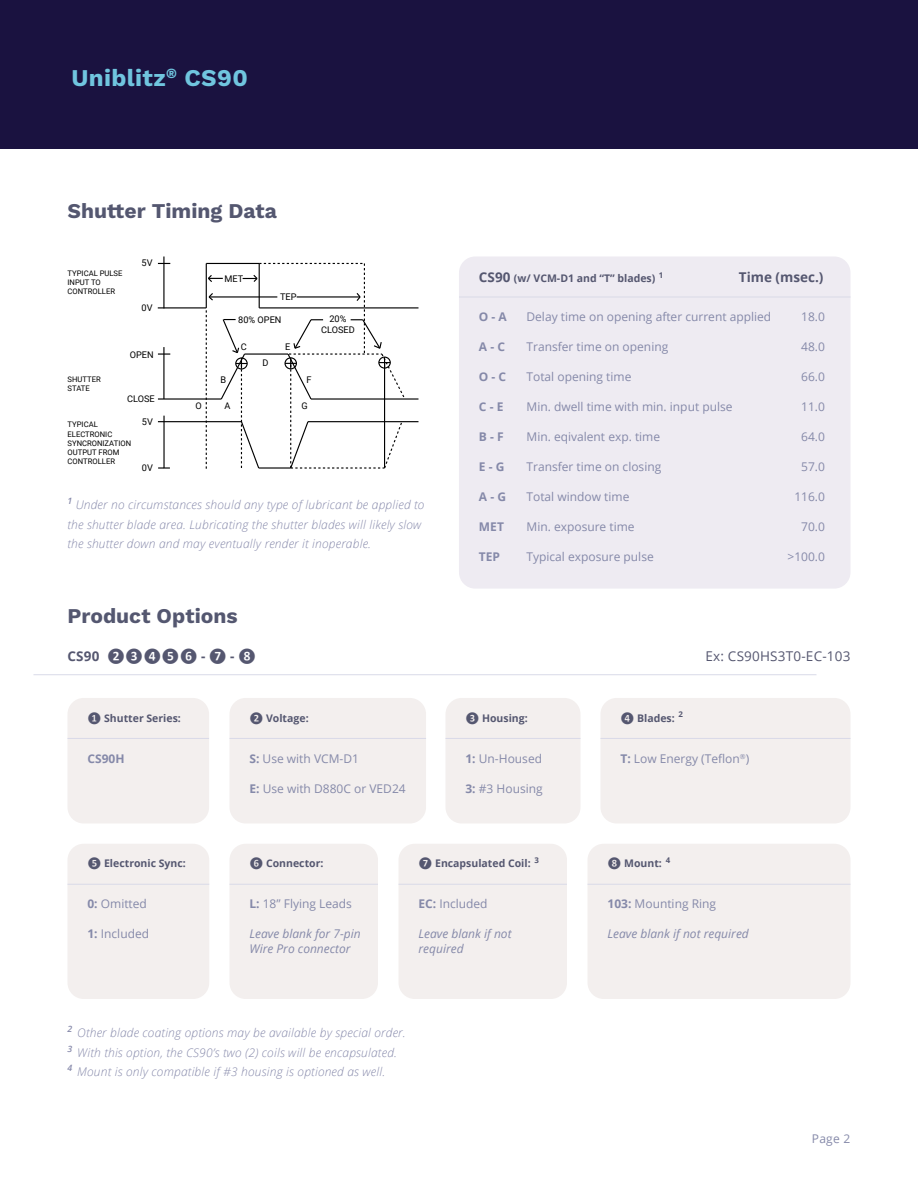
<style>
.page{position:relative;width:918px;height:1188px;background:#fff}
.page>*{position:absolute;margin:0;border:0;box-sizing:border-box;transform-origin:0 0}
.t1{font:700 24px "Work Sans";letter-spacing:.015em;color:#70c5df}
.t2{font:700 21px "Work Sans";color:#545770}
.t3{font:13.5px "Open Sans";letter-spacing:.015em;color:#555770}
.t4{font:700 13.5px "Calibri";letter-spacing:.015em;color:#555770}
.t5{font:700 13.5px "Open Sans";color:#555770}
.t6{font:12px "Open Sans";color:#8589a9}
.t7{font:italic 300 12px/19.5px "Open Sans";letter-spacing:.015em;color:#8689aa}
.t8{font:italic 12px/15px "Open Sans";color:#8589a9}
.t9{font:700 12px "Open Sans";color:#8589a9}
.t10{font:700 10.5px "Open Sans";color:#555770}
.t11{font:9.15px/10.9px "Roboto";color:#000;text-align:center}
.t12{font:700 7.8px "Open Sans";color:#555770}
.t13{font:7.65px/9.1px "Roboto";color:#000}
.s1{font-size:13.5px}
.s2{font-family:"Open Sans"}
.s3{font-family:"Calibri"}
.s4{font-weight:700}
</style>
<div class="page">
<div style="left:0;top:0;width:918px;height:148px;background:#1a1240"></div>
<div style="left:459px;top:256px;width:391px;height:333px;background:#eeebf2;border-radius:16px"></div>
<div style="left:67px;top:698px;width:142px;height:125px;background:#f3efee;border-radius:16px"></div>
<div style="left:67px;top:844px;width:142px;height:155px;background:#f3efee;border-radius:16px"></div>
<div style="left:230px;top:698px;width:196px;height:125px;background:#f3efee;border-radius:16px"></div>
<div style="left:230px;top:844px;width:148px;height:155px;background:#f3efee;border-radius:16px"></div>
<div style="left:445px;top:698px;width:135px;height:125px;background:#f3efee;border-radius:16px"></div>
<div style="left:399px;top:844px;width:168px;height:155px;background:#f3efee;border-radius:16px"></div>
<div style="left:588px;top:844px;width:263px;height:155px;background:#f3efee;border-radius:16px"></div>
<div style="left:600px;top:698px;width:250px;height:125px;background:#f3efee;border-radius:16px"></div>
<hr style="left:459px;top:297px;width:391px;height:1px;background:#d9dae8">
<hr style="left:68px;top:738px;width:141px;height:1px;background:#d9dae8">
<hr style="left:68px;top:884px;width:141px;height:1px;background:#d9dae8">
<hr style="left:230px;top:738px;width:196px;height:1px;background:#d9dae8">
<hr style="left:230px;top:884px;width:148px;height:1px;background:#d9dae8">
<hr style="left:446px;top:738px;width:134px;height:1px;background:#d9dae8">
<hr style="left:399px;top:884px;width:168px;height:1px;background:#d9dae8">
<hr style="left:588px;top:884px;width:262px;height:1px;background:#d9dae8">
<hr style="left:600px;top:738px;width:250px;height:1px;background:#d9dae8">
<hr style="left:33px;top:674px;width:783px;height:1px;background:#d9dae8">
<hr style="left:158px;top:307px;width:48px;height:1px;background:#000">
<hr style="left:259px;top:307px;width:159px;height:1px;background:#000">
<hr style="left:158px;top:398px;width:63px;height:2px;background:#000">
<hr style="left:311px;top:398px;width:107px;height:2px;background:#000">
<hr style="left:163px;top:347px;width:2px;height:52px;background:#000">
<svg style="left:158px;top:353px;width:12px;height:2px"></svg>
<hr style="left:163px;top:257px;width:2px;height:51px;background:#000">
<svg style="left:158px;top:467px;width:12px;height:2px"></svg>
<hr style="left:163px;top:416px;width:2px;height:52px;background:#000">
<hr style="left:158px;top:421px;width:83px;height:1px;background:#000">
<hr style="left:308px;top:421px;width:110px;height:1px;background:#000">
<svg style="left:206px;top:263px;width:200px;height:206px"></svg>
<h1 class="t1" style="left:71px;top:64px;width:178px">Uniblitz<sup>®</sup> CS90</h1>
<h2 class="t2" style="left:68px;top:199px;width:211px">Shutter Timing Data</h2>
<p class="t13" style="left:68px;top:268px;width:56px">TYPICAL PULSE<br>INPUT TO<br>CONTROLLER</p>
<p class="t11" style="left:142px;top:256px;width:13px">5V</p>
<p class="t11" style="left:142px;top:302px;width:13px">0V</p>
<p class="t11" style="left:130px;top:349px;width:25px">OPEN</p>
<p class="t11" style="left:225px;top:273px;width:20px">MET</p>
<p class="t11" style="left:238px;top:314px;width:45px">80% OPEN</p>
<p class="t11" style="left:241px;top:341px;width:7px">C</p>
<p class="t11" style="left:285px;top:341px;width:7px">E</p>
<p class="t11" style="left:280px;top:291px;width:18px">TEP</p>
<p class="t11" style="left:263px;top:357px;width:8px">D</p>
<p class="t11" style="left:321px;top:313px;width:35px">20%<br>CLOSED</p>
<p class="t13" style="left:68px;top:374px;width:35px">SHUTTER<br>STATE</p>
<p class="t13" style="left:68px;top:420px;width:65px">TYPICAL<br>ELECTRONIC<br>SYNCRONIZATION<br>OUTPUT FROM<br>CONTROLLER</p>
<p class="t7" style="left:68px;top:495px;width:359px"><sup>1</sup> Under no circumstances should any type of lubricant be applied to the shutter blade area. Lubricating the shutter blades will likely slow the shutter down and may eventually render it inoperable.</p>
<p class="t11" style="left:221px;top:374px;width:7px">B</p>
<p class="t11" style="left:306px;top:374px;width:7px">F</p>
<p class="t11" style="left:127px;top:392px;width:29px">CLOSE</p>
<p class="t11" style="left:225px;top:400px;width:7px">A</p>
<p class="t11" style="left:301px;top:400px;width:8px">G</p>
<p class="t11" style="left:196px;top:400px;width:8px">O</p>
<p class="t11" style="left:142px;top:416px;width:13px">5V</p>
<p class="t11" style="left:142px;top:462px;width:13px">0V</p>
<h2 class="t2" style="left:68px;top:604px;width:172px">Product Options</h2>
<p class="t10" style="left:479px;top:271px;width:186px"><span class="s1">CS90</span> (w/ VCM-D1 and “T” blades) <sup>1</sup></p>
<p class="t5" style="left:739px;top:268px;width:86px">Time (msec.)</p>
<p class="t9" style="left:479px;top:308px;width:29px">O - A</p>
<p class="t9" style="left:479px;top:338px;width:28px">A - C</p>
<p class="t9" style="left:479px;top:368px;width:29px">O - C</p>
<p class="t9" style="left:479px;top:398px;width:26px">C - E</p>
<p class="t9" style="left:479px;top:428px;width:26px">B - F</p>
<p class="t9" style="left:479px;top:458px;width:27px">E - G</p>
<p class="t9" style="left:479px;top:488px;width:29px">A - G</p>
<p class="t9" style="left:479px;top:518px;width:26px">MET</p>
<p class="t9" style="left:479px;top:548px;width:23px">TEP</p>
<p class="t6" style="left:527px;top:309px;width:246px">Delay time on opening after current applied</p>
<p class="t6" style="left:527px;top:339px;width:143px">Transfer time on opening</p>
<p class="t6" style="left:527px;top:369px;width:106px">Total opening time</p>
<p class="t6" style="left:527px;top:399px;width:208px">Min. dwell time with min. input pulse</p>
<p class="t6" style="left:527px;top:429px;width:135px">Min. eqivalent exp. time</p>
<p class="t6" style="left:527px;top:459px;width:136px">Transfer time on closing</p>
<p class="t6" style="left:527px;top:489px;width:104px">Total window time</p>
<p class="t6" style="left:527px;top:519px;width:110px">Min. exposure time</p>
<p class="t6" style="left:527px;top:549px;width:129px">Typical exposure pulse</p>
<p class="t6" style="left:801px;top:309px;width:25px">18.0</p>
<p class="t6" style="left:801px;top:339px;width:25px">48.0</p>
<p class="t6" style="left:801px;top:369px;width:25px">66.0</p>
<p class="t6" style="left:801px;top:399px;width:25px">11.0</p>
<p class="t6" style="left:801px;top:429px;width:25px">64.0</p>
<p class="t6" style="left:801px;top:459px;width:25px">57.0</p>
<p class="t6" style="left:794px;top:489px;width:32px">116.0</p>
<p class="t6" style="left:801px;top:519px;width:25px">70.0</p>
<p class="t6" style="left:788px;top:549px;width:39px">&gt;100.0</p>
<p class="t4" style="left:68px;top:647px;width:190px"><span class="s2">CS90</span> ❷❸❹❺❻ <span class="s2">-</span> ❼ <span class="s2">-</span> ❽</p>
<p class="t3" style="left:705px;top:647px;width:147px">Ex: CS90HS3T0-EC-103</p>
<p class="t10" style="left:87px;top:710px;width:95px"><span class="s3">❶</span> Shutter Series:</p>
<p class="t10" style="left:249px;top:710px;width:61px"><span class="s3">❷</span> Voltage:</p>
<p class="t10" style="left:465px;top:710px;width:64px"><span class="s3">❸</span> Housing:</p>
<p class="t12" style="left:678px;top:709px;width:6px">2</p>
<p class="t10" style="left:620px;top:710px;width:56px"><span class="s3">❹</span> Blades:</p>
<p class="t9" style="left:87px;top:750px;width:39px">CS90H</p>
<p class="t6" style="left:249px;top:750px;width:111px"><span class="s4">S:</span> Use with VCM-D1</p>
<p class="t6" style="left:249px;top:780px;width:158px"><span class="s4">E:</span> Use with D880C or VED24</p>
<p class="t6" style="left:465px;top:750px;width:78px"><span class="s4">1:</span> Un-Housed</p>
<p class="t6" style="left:465px;top:780px;width:79px"><span class="s4">3:</span> #3 Housing</p>
<p class="t6" style="left:620px;top:750px;width:130px"><span class="s4">T:</span> Low Energy (Teflon<sup>®</sup>)</p>
<p class="t10" style="left:87px;top:856px;width:100px"><span class="s3">❺</span> Electronic Sync:</p>
<p class="t10" style="left:249px;top:856px;width:76px"><span class="s3">❻</span> Connector:</p>
<p class="t12" style="left:534px;top:854px;width:6px">3</p>
<p class="t12" style="left:666px;top:854px;width:6px">4</p>
<p class="t10" style="left:419px;top:856px;width:114px"><span class="s3">❼</span> Encapsulated Coil:</p>
<p class="t10" style="left:608px;top:856px;width:56px"><span class="s3">❽</span> Mount:</p>
<p class="t6" style="left:87px;top:896px;width:61px"><span class="s4">0:</span> Omitted</p>
<p class="t6" style="left:87px;top:926px;width:63px"><span class="s4">1:</span> Included</p>
<p class="t6" style="left:249px;top:896px;width:104px"><span class="s4">L:</span> 18” Flying Leads</p>
<p class="t8" style="left:249px;top:926px;width:113px">Leave blank for 7-pin<br>Wire Pro connector</p>
<p class="t6" style="left:418px;top:896px;width:71px"><span class="s4">EC:</span> Included</p>
<p class="t8" style="left:418px;top:926px;width:95px">Leave blank if not required</p>
<p class="t6" style="left:608px;top:896px;width:110px"><span class="s4">103:</span> Mounting Ring</p>
<p class="t8" style="left:608px;top:926px;width:143px">Leave blank if not required</p>
<p class="t7" style="left:68px;top:1023px;width:340px"><sup>2</sup> Other blade coating options may be available by special order.<br><sup>3</sup> With this option, the CS90’s two (2) coils will be encapsulated.<br><sup>4</sup> Mount is only compatible if #3 housing is optioned as well.</p>
<p class="t6" style="left:812px;top:1131px;width:40px">Page 2</p>
</div>
